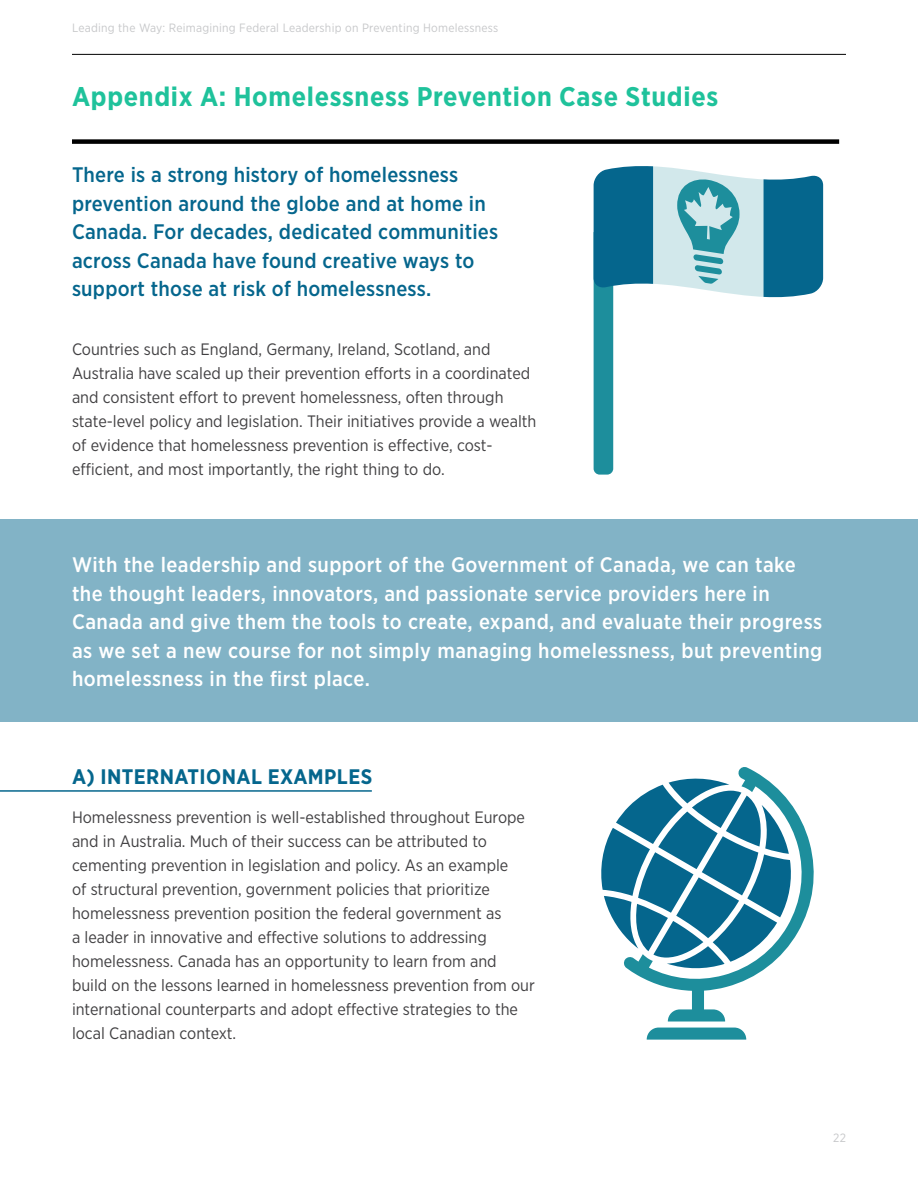
<style>
.page{position:relative;width:918px;height:1188px;background:#fff}
.page>*{position:absolute;margin:0;border:0;box-sizing:border-box;transform-origin:0 0}
.t1{font:700 27px "Gotham Narrow";letter-spacing:.025em;color:#1fc29b}
.t2{font:500 21px/28.5px "Gotham Narrow";letter-spacing:.02em;color:#fff}
.t3{font:500 21px/28.5px "Gotham Narrow";letter-spacing:.01em;color:#05668d}
.t4{font:700 21px "Gotham Narrow";letter-spacing:.02em;color:#05668d}
.t5{font:16.5px/24px "Gotham Narrow";color:#414042}
.t6{font:12px "Gotham Narrow";letter-spacing:.02em;color:#c7c8ca}
</style>
<div class="page">
<hr style="left:72px;top:54px;width:774px;height:1px;background:#000">
<div style="left:72px;top:139px;width:767px;height:5px;background:#000"></div>
<svg style="left:594px;top:166px;width:229px;height:309px"></svg>
<hr style="left:0;top:790px;width:372px;height:2px;background:#05668d">
<div style="left:0;top:520px;width:918px;height:202px;background:#82b3c6"></div>
<svg style="left:629px;top:767px;width:185px;height:255px"></svg>
<svg style="left:647px;top:1028px;width:99px;height:11px"></svg>
<svg style="left:601px;top:777px;width:192px;height:193px"></svg>
<p class="t6" style="left:72px;top:20px;width:428px">Leading the Way: Reimagining Federal Leadership on Preventing Homelessness</p>
<h1 class="t1" style="left:72px;top:79px;width:648px">Appendix A: Homelessness Prevention Case Studies</h1>
<p class="t3" style="left:72px;top:160px;width:428px">There is a strong history of homelessness prevention around the globe and at home in Canada. For decades, dedicated communities across Canada have found creative ways to support those at risk of homelessness.</p>
<p class="t5" style="left:72px;top:336px;width:466px">Countries such as England, Germany, Ireland, Scotland, and Australia have scaled up their prevention efforts in a coordinated and consistent effort to prevent homelessness, often through state-level policy and legislation. Their initiatives provide a wealth of evidence that homelessness prevention is effective, cost&shy;efficient, and most importantly, the right thing to do.</p>
<p class="t2" style="left:72px;top:550px;width:752px">With the leadership and support of the Government of Canada, we can take the thought leaders, innovators, and passionate service providers here in Canada and give them the tools to create, expand, and evaluate their progress as we set a new course for not simply managing homelessness, but preventing homelessness in the first place.</p>
<p class="t4" style="left:72px;top:763px;width:302px">A) INTERNATIONAL EXAMPLES</p>
<p class="t5" style="left:72px;top:805px;width:464px">Homelessness prevention is well-established throughout Europe and in Australia. Much of their success can be attributed to cementing prevention in legislation and policy. As an example<br>of structural prevention, government policies that prioritize homelessness prevention position the federal government as<br>a leader in innovative and effective solutions to addressing homelessness. Canada has an opportunity to learn from and build on the lessons learned in homelessness prevention from our international counterparts and adopt effective strategies to the local Canadian context.</p>
<p class="t6" style="left:833px;top:1131px;width:14px">22</p>
</div>
